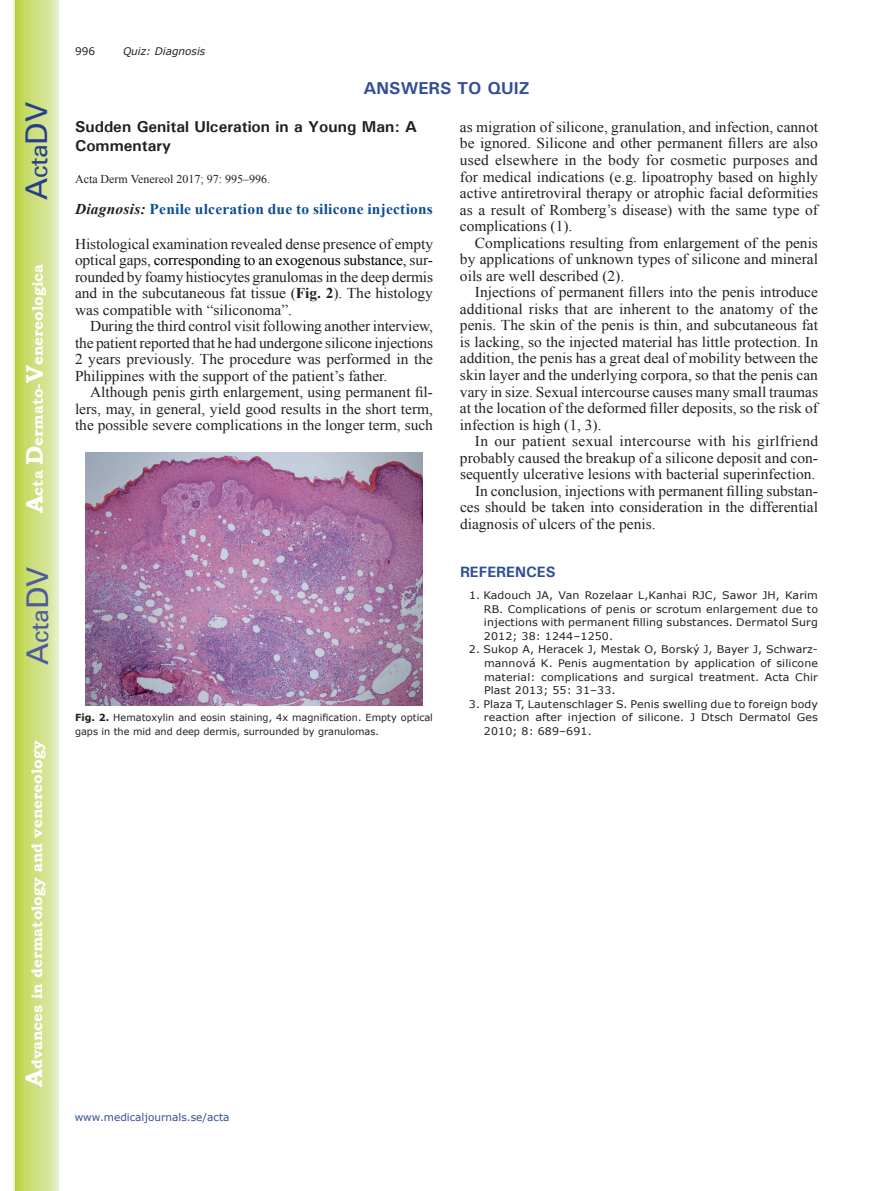
<style>
.page{position:relative;width:893px;height:1191px;background:#fff}
.page>*{position:absolute;margin:0;border:0;box-sizing:border-box;transform-origin:0 0}
.t1{font:30px "Univers";color:#4d5a9e}
.t2{font:30px "Univers";color:#253f8e}
.t3{font:700 17.25px "Univers";color:#324f95}
.t4{font:700 15.75px/18.9px "Univers";color:#231f20}
.t5{font:15px/16.5px "Times New Roman";color:#231f20;text-align:justify}
.t6{font:700 15px "Bookman Old Style";color:#fff}
.t7{font:700 15px "Times New Roman";letter-spacing:.015em;color:#0f4d96}
.t8{font:15px "Times New Roman";letter-spacing:.02em;color:#231f20}
.t9{font:700 15px "Univers";color:#324f95}
.t10{font:12px "Times New Roman";color:#231f20}
.t11{font:10.5px/13.5px "Verdana";letter-spacing:.01em;color:#231f20;text-align:justify;scale:1.05 1}
.t12{font:10.5px "Verdana";color:#324f95}
.t13{font:italic 10.5px "Verdana";color:#231f20}
.t14{font:10.5px "Verdana";letter-spacing:.01em;color:#231f20}
.t15{font:9.75px/13.5px "Verdana";color:#231f20}
.s1{font-size:24px}
.s2{font-style:italic;color:#231f20}
.s3{color:#000001}
.s4{font-weight:700}
</style>
<div class="page">
<svg style="left:14px;top:0;width:45px;height:1191px;background:#cfe084"></svg>
<img style="left:86px;top:453px;width:336px;height:252px">
<h1 class="t2" style="left:19px;top:200px;width:100px;rotate:-90deg">A<span class="s1">cta</span>DV</h1>
<p class="t6" style="left:29px;top:513px;width:251px;rotate:-90deg"><span class="s1">A</span>cta <span class="s1">D</span>ermato-<span class="s1">V</span>enereologica</p>
<h1 class="t1" style="left:20px;top:665px;width:100px;rotate:-90deg">A<span class="s1">cta</span>DV</h1>
<p class="t6" style="left:28px;top:1087px;width:347px;rotate:-90deg"><span class="s1">A</span>dvances in dermatology and venereology</p>
<p class="t14" style="left:75px;top:44px;width:22px">996</p>
<p class="t13" style="left:123px;top:44px;width:84px">Quiz: Diagnosis</p>
<p class="t3" style="left:363px;top:77px;width:168px">ANSWERS TO QUIZ</p>
<p class="t4" style="left:75px;top:117px;width:344px">Sudden Genital Ulceration in a Young Man: A<br>Commentary</p>
<p class="t10" style="left:75px;top:171px;width:197px">Acta Derm Venereol 2017; 97: 995–996.</p>
<p class="t7" style="left:75px;top:198px;width:359px"><span class="s2">Diagnosis:</span> Penile ulceration due to silicone injections</p>
<p class="t5" style="left:75px;top:235px;width:360px">Histological examination revealed dense presence of empty optical gaps, <span class="s3">corresponding to an exogenous substance,</span> sur&shy;rounded by foamy histiocytes granulomas in the deep dermis and in the subcutaneous fat tissue (<span class="s4">Fig. 2</span>). The histology was compatible with “siliconoma”.</p>
<p class="t5" style="left:75px;top:318px;width:360px;text-indent:15px">During the third control visit following another interview, the patient reported that he had undergone silicone injections 2 years previously. The procedure was performed in the Philippines with the support of the patient’s father.</p>
<p class="t5" style="left:75px;top:384px;width:360px;text-indent:15px">Although penis girth enlargement, using permanent fil&shy;lers, may, in general, yield good results in the short term, the possible severe complications in the longer term, such</p>
<p class="t5" style="left:460px;top:118px;width:360px">as migration of silicone, granulation, and infection, cannot be ignored. Silicone and other permanent fillers are also used elsewhere in the body for cosmetic purposes and for medical indications (e.g. lipoatrophy based on highly active antiretroviral therapy or atrophic facial deformities as a result of Romberg’s disease) with the same type of complications (1).</p>
<p class="t5" style="left:460px;top:234px;width:360px;text-indent:15px">Complications resulting from enlargement of the penis by applications of unknown types of silicone and mineral oils are well described (2).</p>
<p class="t5" style="left:460px;top:284px;width:360px;text-indent:15px">Injections of permanent fillers into the penis introduce additional risks that are inherent to the anatomy of the penis. The skin of the penis is thin, and subcutaneous fat is lacking, so the injected material has little protection. In addition, the penis has a great deal of mobility between the skin layer and the underlying corpora, so that the penis can vary in size. Sexual intercourse causes many small traumas at the location of the deformed filler deposits, so the risk of infection is high (1, 3).</p>
<p class="t8" style="left:475px;top:431px;width:345px">In our patient sexual intercourse with his girlfriend</p>
<p class="t5" style="left:460px;top:449px;width:359px">probably caused the breakup of a silicone deposit and con-</p>
<p class="t5" style="left:460px;top:465px;width:357px">sequently ulcerative lesions with bacterial superinfection.</p>
<p class="t5" style="left:475px;top:482px;width:344px">In conclusion, injections with permanent filling substan-</p>
<p class="t5" style="left:460px;top:499px;width:360px">ces should be taken into consideration in the differential</p>
<p class="t5" style="left:460px;top:515px;width:197px">diagnosis of ulcers of the penis.</p>
<p class="t9" style="left:460px;top:562px;width:97px">REFERENCES</p>
<p class="t11" style="left:484px;top:588px;width:320px;text-indent:-15px">1. Kadouch JA, Van Rozelaar L,Kanhai RJC, Sawor JH, Karim RB. Complications of penis or scrotum enlargement due to injections with permanent filling substances. Dermatol Surg 2012; 38: 1244–1250.</p>
<p class="t11" style="left:484px;top:643px;width:320px;text-indent:-15px">2. Sukop A, Heracek J, Mestak O, Borský J, Bayer J, Schwarz&shy;mannová K. Penis augmentation by application of silicone material: complications and surgical treatment. Acta Chir Plast 2013; 55: 31–33.</p>
<p class="t11" style="left:484px;top:697px;width:320px;text-indent:-15px">3. Plaza T, Lautenschlager S. Penis swelling due to foreign body reaction after injection of silicone. J Dtsch Dermatol Ges 2010; 8: 689–691.</p>
<p class="t15" style="left:75px;top:710px;width:359px"><span class="s4">Fig. 2.</span> Hematoxylin and eosin staining, 4x magnification. Empty optical gaps in the mid and deep dermis, surrounded by granulomas.</p>
<p class="t12" style="left:75px;top:1109px;width:156px">www.medicaljournals.se/acta</p>
</div>
